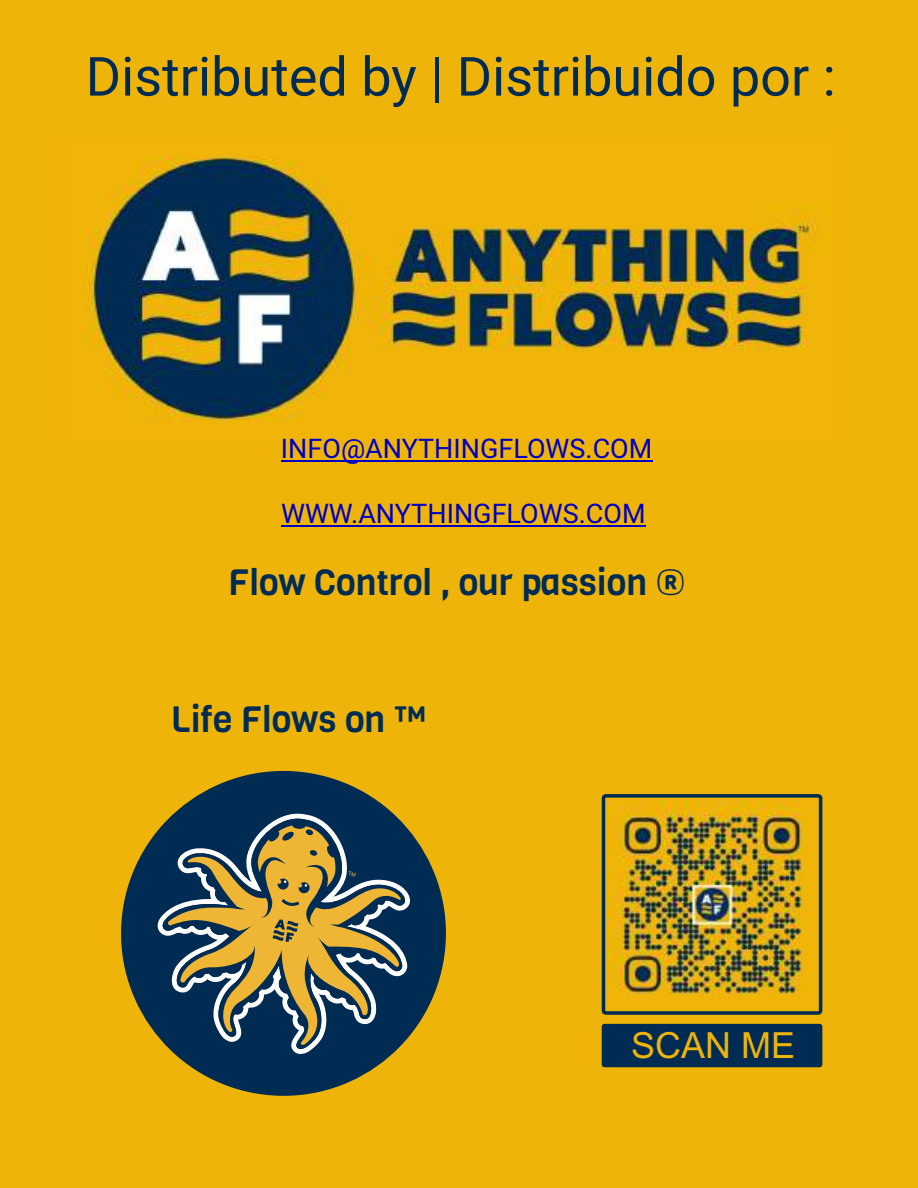
<style>
.page{position:relative;width:918px;height:1188px;background:#efb409}
.page>*{position:absolute;margin:0;border:0;box-sizing:border-box;transform-origin:0 0}
.t1{font:54px "Roboto";color:#002b53}
.t2{font:36px "Viga";color:#002b53}
.t3{font:36px "Arial";color:#efb409}
.t4{font:27px "Roboto";color:#0000c3}
</style>
<div class="page">
<svg style="left:121px;top:770px;width:325px;height:326px"></svg>
<svg style="left:157px;top:810px;width:254px;height:244px;background:#27434f"></svg>
<svg style="left:161px;top:816px;width:247px;height:234px;background:#214460"></svg>
<svg style="left:167px;top:825px;width:234px;height:221px;background:#68705f"></svg>
<svg style="left:273px;top:919px;width:25px;height:23px"></svg>
<svg style="left:277px;top:878px;width:33px;height:29px"></svg>
<img style="left:85px;top:156px;width:730px;height:266px">
<hr style="left:281px;top:460px;width:371px;height:2px;background:#0000c3">
<hr style="left:281px;top:525px;width:365px;height:1px;background:#0000c3">
<div style="left:602px;top:794px;width:220px;height:221px;border:4px solid #002b53;border-radius:3px"></div>
<div style="left:602px;top:1024px;width:220px;height:43px;background:#002b53"></div>
<img style="left:609px;top:801px;width:194px;height:194px">
<svg style="left:348px;top:871px;width:8px;height:5px"></svg>
<h1 class="t1" style="left:86px;top:55px;width:752px">Distributed by | Distribuido por :</h1>
<p class="t4" style="left:281px;top:438px;width:373px">INFO@ANYTHINGFLOWS.COM</p>
<p class="t4" style="left:281px;top:502px;width:366px">WWW.ANYTHINGFLOWS.COM</p>
<h2 class="t2" style="left:228px;top:558px;width:459px">Flow Control , our passion ®</h2>
<h2 class="t2" style="left:171px;top:695px;width:257px">Life Flows on ™</h2>
<h2 class="t3" style="left:631px;top:1032px;width:166px">SCAN ME</h2>
</div>
